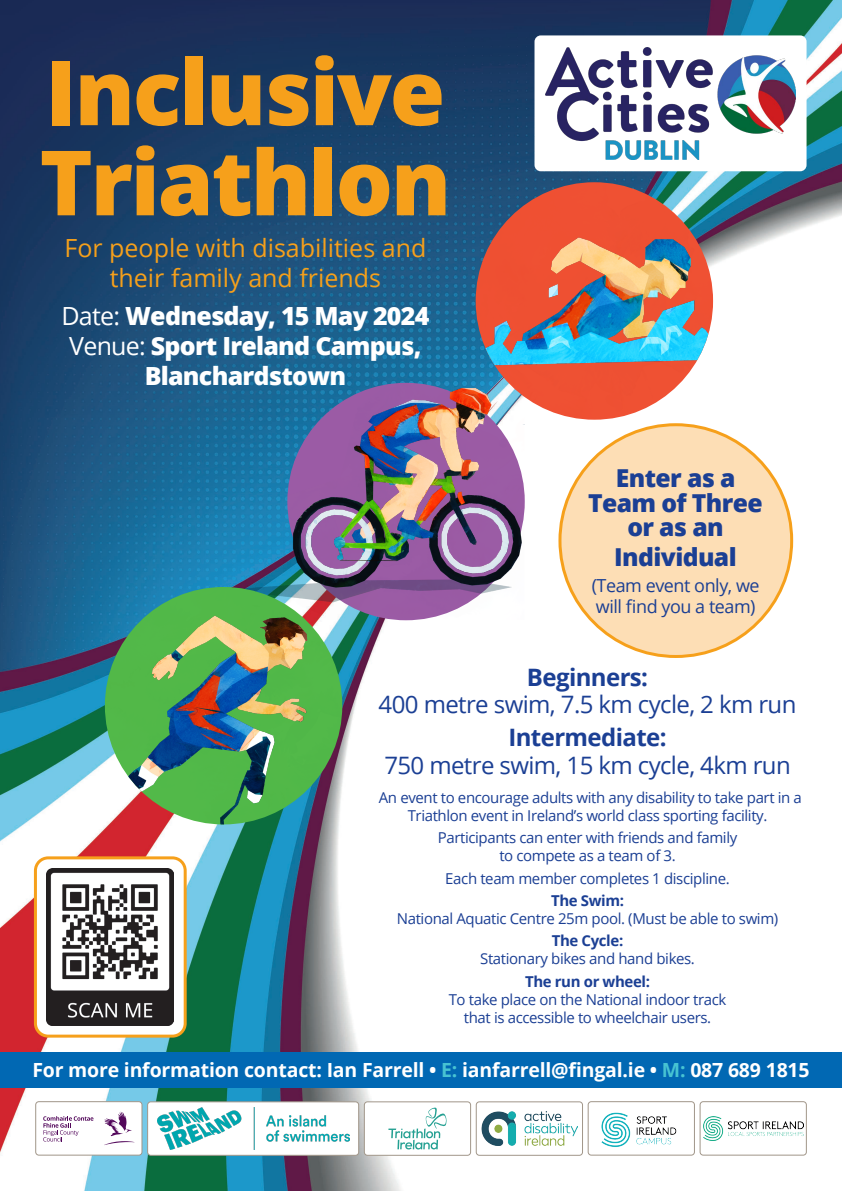
<style>
.page{position:relative;width:842px;height:1191px;background:#fff}
.page>*{position:absolute;margin:0;border:0;box-sizing:border-box;transform-origin:0 0}
.t1{font:800 90.1px "Open Sans";letter-spacing:-.025em;color:#f6a01b}
.t2{font:800 25px/30px "Open Sans";letter-spacing:-.03em;color:#fff;text-align:center}
.t3{font:25px/30px "Open Sans";color:#f6a01b;text-align:center}
.t4{font:800 24.7px/24.7px "Open Sans";letter-spacing:-.025em;color:#1b3f94;text-align:center}
.t5{font:24px/27px "Open Sans";letter-spacing:-.025em;color:#1b3f94;text-align:center}
.t6{font:700 19.5px "Open Sans";letter-spacing:-.01em;color:#fff}
.t7{font:17.95px/21.6px "Open Sans";letter-spacing:-.025em;color:#1b3f94}
.t8{font:15px/18px "Open Sans";letter-spacing:-.025em;color:#1b3f94;text-align:center}
.s1{font-weight:400}
.s2{font-weight:700}
.s3{color:#47c3d2}
</style>
<div class="page">
<img style="left:0;top:0;width:842px;height:1191px">
<div style="left:560px;top:425px;width:232px;height:231px;background:#fddeb5;border-radius:50%"></div>
<div style="left:534px;top:35px;width:272px;height:136px;background:#fff;border-radius:6px"></div>
<img style="left:546px;top:47px;width:249px;height:113px">
<img style="left:205px;top:383px;width:320px;height:237px">
<img style="left:476px;top:182px;width:237px;height:238px;border-radius:119px">
<div style="left:0;top:1051px;width:842px;height:36px;background:#0168b3"></div>
<img style="left:105px;top:587px;width:237px;height:237px;border-radius:119px">
<div style="left:35px;top:858px;width:150px;height:178px;background:#fff;border-radius:13px"></div>
<img style="left:47px;top:868px;width:127px;height:157px">
<div style="left:34px;top:856px;width:153px;height:181px;border:3px solid #f6a01b;border-radius:13px"></div>
<div style="left:148px;top:1101px;width:211px;height:54px;background:#fff;border-radius:3px"></div>
<img style="left:157px;top:1108px;width:192px;height:41px">
<div style="left:147px;top:1101px;width:212px;height:54px;border:1px solid #a19689;border-radius:3px"></div>
<div style="left:364px;top:1101px;width:107px;height:54px;background:#fff;border-radius:3px"></div>
<svg style="left:388px;top:1107px;width:58px;height:42px"></svg>
<div style="left:364px;top:1101px;width:107px;height:54px;border:1px solid #a19689;border-radius:3px"></div>
<div style="left:700px;top:1101px;width:106px;height:54px;background:#fff;border-radius:3px"></div>
<img style="left:703px;top:1116px;width:100px;height:24px">
<div style="left:700px;top:1101px;width:107px;height:54px;border:1px solid #a19689;border-radius:3px"></div>
<div style="left:476px;top:1101px;width:106px;height:54px;background:#fff;border-radius:3px"></div>
<img style="left:481px;top:1111px;width:97px;height:34px">
<div style="left:476px;top:1101px;width:107px;height:54px;border:1px solid #a19689;border-radius:3px"></div>
<div style="left:588px;top:1101px;width:106px;height:54px;background:#fff;border-radius:3px"></div>
<img style="left:601px;top:1112px;width:76px;height:35px">
<div style="left:588px;top:1101px;width:107px;height:54px;border:1px solid #a19689;border-radius:3px"></div>
<div style="left:36px;top:1101px;width:106px;height:54px;background:#fff;border-radius:3px"></div>
<div style="left:35px;top:1101px;width:107px;height:54px;border:1px solid #a19689;border-radius:3px"></div>
<svg style="left:43px;top:1116px;width:50px;height:25px"></svg>
<svg style="left:104px;top:1111px;width:30px;height:34px"></svg>
<p class="t1" style="left:45px;top:24px;width:401px">Inclusive</p>
<p class="t1" style="left:40px;top:114px;width:413px">Triathlon</p>
<p class="t3" style="left:65px;top:232px;width:363px">For people with disabilities and their family and friends</p>
<p class="t2" style="left:61px;top:299px;width:369px"><span class="s1">Date:</span> Wednesday, 15 May 2024</p>
<p class="t2" style="left:69px;top:329px;width:354px"><span class="s1">Venue:</span> Sport Ireland Campus,<br>Blanchardstown</p>
<p class="t4" style="left:588px;top:464px;width:176px">Enter as a<br>Team of Three or as an</p>
<p class="t4" style="left:614px;top:543px;width:124px">Individual</p>
<p class="t7" style="left:592px;top:574px;width:169px">(Team event only, we will find you a team)</p>
<p class="t5" style="left:379px;top:663px;width:419px"><span class="s2">Beginners:<br></span>400 metre swim, 7.5 km cycle, 2 km run</p>
<p class="t5" style="left:384px;top:722px;width:408px;line-height:28.8px"><span class="s2">Intermediate:<br></span>750 metre swim, 15 km cycle, 4km run</p>
<p class="t8" style="left:379px;top:788px;width:425px">An event to encourage adults with any disability to take part in a<br>Triathlon event in Ireland’s world class sporting facility.</p>
<p class="t8" style="left:438px;top:828px;width:301px">Participants can enter with friends and family to compete as a team of 3.</p>
<p class="t8" style="left:445px;top:869px;width:286px">Each team member completes 1 discipline.</p>
<p class="t8" style="left:397px;top:891px;width:383px"><span class="s2">The Swim:<br></span>National Aquatic Centre 25m pool. (Must be able to swim)</p>
<p class="t8" style="left:480px;top:931px;width:216px"><span class="s2">The Cycle:<br></span>Stationary bikes and hand bikes.</p>
<p class="t8" style="left:449px;top:971px;width:279px"><span class="s2">The run or wheel:<br></span>To take place on the National indoor track that is accessible to wheelchair users.</p>
<p class="t6" style="left:32px;top:1056px;width:779px">For more information contact: Ian Farrell • <span class="s3">E:</span> ianfarrell@fingal.ie • <span class="s3">M:</span> 087 689 1815</p>
</div>
